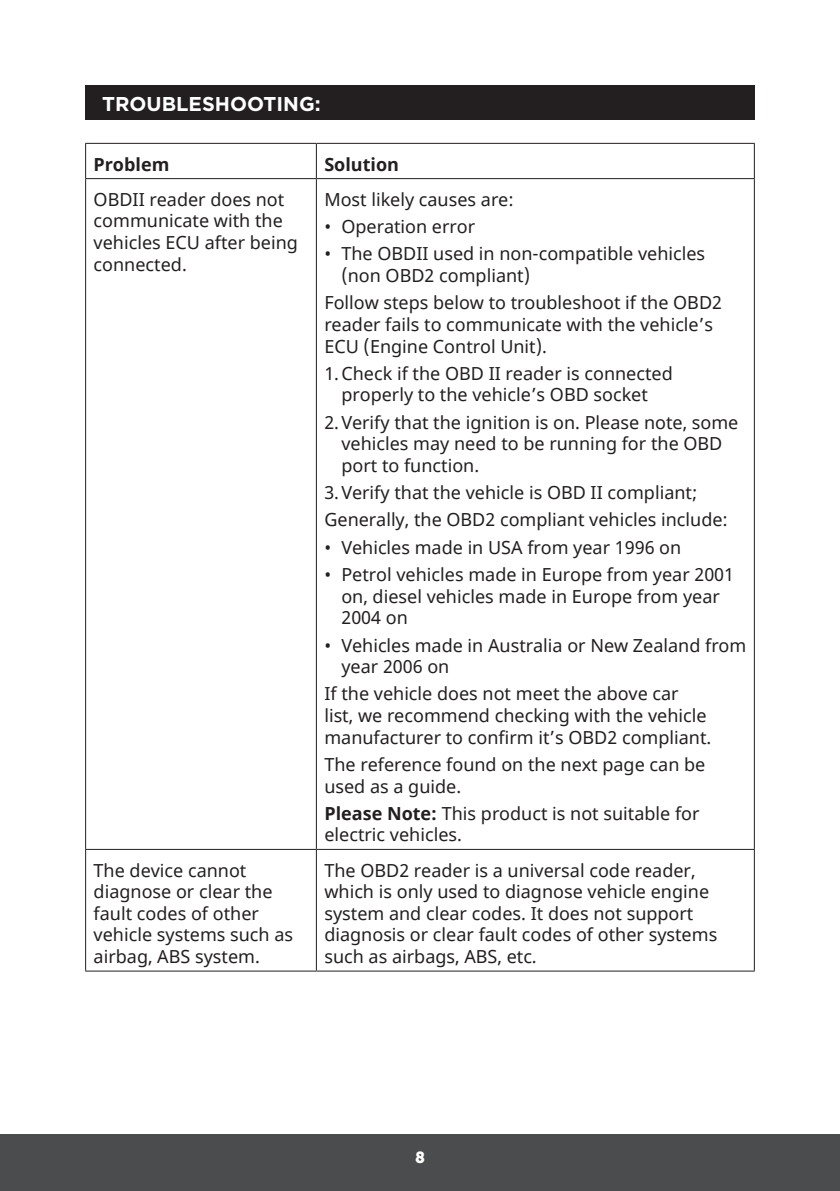
<style>
.page{position:relative;width:840px;height:1191px;background:#fff}
.page>*{position:absolute;margin:0;border:0;box-sizing:border-box;transform-origin:0 0}
.t1{font:700 20px "Gotham HTF";color:#fff}
.t2{font:18px/21.6px "Noto Sans";color:#231f20}
.t3{font:700 18px "Noto Sans";color:#231f20}
.t4{font:16px "Museo Sans 900";color:#fff}
.s1{font-weight:700}
</style>
<div class="page">
<div style="left:0;top:1134px;width:839px;height:57px;background:#4b4c4d"></div>
<div style="left:85px;top:85px;width:669px;height:35px;background:#231f20"></div>
<hr style="left:85px;top:143px;width:231px;height:1px;background:#231f20">
<hr style="left:85px;top:144px;width:1px;height:34px;background:#231f20">
<hr style="left:316px;top:143px;width:438px;height:1px;background:#231f20">
<hr style="left:316px;top:144px;width:1px;height:34px;background:#231f20">
<hr style="left:753px;top:144px;width:1px;height:34px;background:#231f20">
<hr style="left:85px;top:178px;width:231px;height:1px;background:#231f20">
<hr style="left:85px;top:179px;width:1px;height:670px;background:#231f20">
<hr style="left:316px;top:178px;width:438px;height:1px;background:#231f20">
<hr style="left:316px;top:179px;width:1px;height:670px;background:#231f20">
<hr style="left:753px;top:179px;width:1px;height:670px;background:#231f20">
<hr style="left:85px;top:849px;width:231px;height:1px;background:#231f20">
<hr style="left:85px;top:850px;width:1px;height:120px;background:#231f20">
<hr style="left:316px;top:849px;width:438px;height:1px;background:#231f20">
<hr style="left:316px;top:850px;width:1px;height:120px;background:#231f20">
<hr style="left:753px;top:850px;width:1px;height:120px;background:#231f20">
<hr style="left:85px;top:970px;width:231px;height:1px;background:#231f20">
<hr style="left:316px;top:970px;width:438px;height:1px;background:#231f20">
<p class="t1" style="left:102px;top:92px;width:220px">TROUBLESHOOTING:</p>
<p class="t3" style="left:94px;top:151px;width:77px">Problem</p>
<p class="t3" style="left:324px;top:151px;width:76px">Solution</p>
<p class="t2" style="left:94px;top:189px;width:206px">OBDII reader does not communicate with the vehicles ECU after being connected.</p>
<p class="t2" style="left:324px;top:189px;width:191px">Most likely causes are:</p>
<p class="t2" style="left:324px;top:216px;width:152px">• Operation error</p>
<p class="t2" style="left:341px;top:244px;width:365px;text-indent:-17px">• The OBDII used in non-compatible vehicles (non OBD2 compliant)</p>
<p class="t2" style="left:324px;top:293px;width:399px">Follow steps below to troubleshoot if the OBD2 reader fails to communicate with the vehicle’s<br>ECU (Engine Control Unit).</p>
<p class="t2" style="left:324px;top:363px;width:350px;text-align:center">1.Check if the OBD II reader is connected properly to the vehicle’s OBD socket</p>
<p class="t2" style="left:341px;top:412px;width:398px;text-indent:-17px">2.Verify that the ignition is on. Please note, some vehicles may need to be running for the OBD port to function.</p>
<p class="t2" style="left:324px;top:482px;width:374px">3.Verify that the vehicle is OBD II compliant;</p>
<p class="t2" style="left:324px;top:510px;width:405px">Generally, the OBD2 compliant vehicles include:</p>
<p class="t2" style="left:324px;top:537px;width:358px">• Vehicles made in USA from year 1996 on</p>
<p class="t2" style="left:341px;top:564px;width:394px;text-indent:-17px">• Petrol vehicles made in Europe from year 2001 on, diesel vehicles made in Europe from year<br>2004 on</p>
<p class="t2" style="left:341px;top:635px;width:406px;text-indent:-17px">• Vehicles made in Australia or New Zealand from year 2006 on</p>
<p class="t2" style="left:324px;top:683px;width:388px">If the vehicle does not meet the above car list, we recommend checking with the vehicle manufacturer to confirm it’s OBD2 compliant.</p>
<p class="t2" style="left:324px;top:754px;width:382px">The reference found on the next page can be used as a guide.</p>
<p class="t2" style="left:324px;top:803px;width:376px"><span class="s1">Please Note:</span> This product is not suitable for electric vehicles.</p>
<p class="t2" style="left:94px;top:860px;width:201px">The device cannot diagnose or clear the fault codes of other vehicle systems such as airbag, ABS system.</p>
<p class="t2" style="left:324px;top:860px;width:394px">The OBD2 reader is a universal code reader, which is only used to diagnose vehicle engine system and clear codes. It does not support diagnosis or clear fault codes of other systems such as airbags, ABS, etc.</p>
<p class="t4" style="left:415px;top:1148px;width:11px">8</p>
</div>
